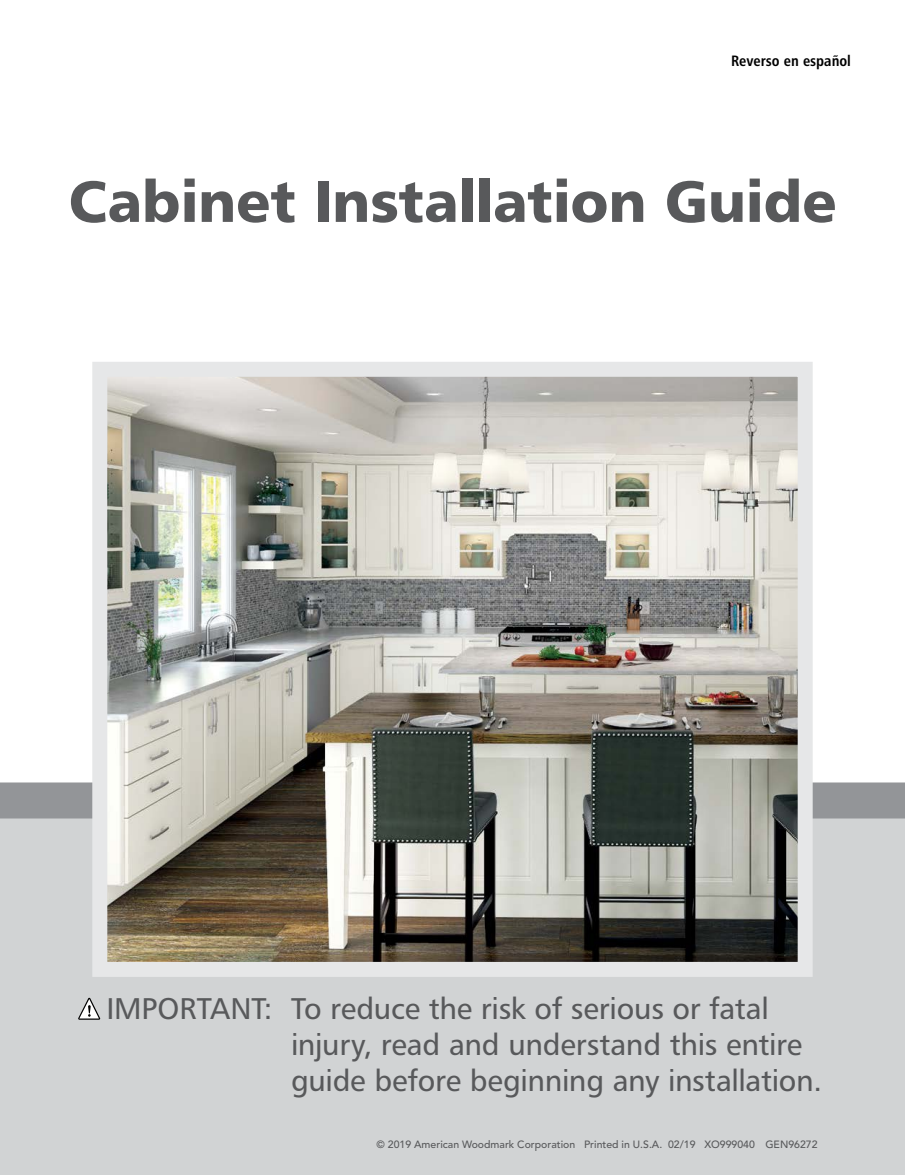
<style>
.page{position:relative;width:905px;height:1175px;background:#fff}
.page>*{position:absolute;margin:0;border:0;box-sizing:border-box;transform-origin:0 0}
.t1{font:57.75px "Humanist 777 BT Black B";letter-spacing:-.01em;color:#58595b}
.t2{font:30px/36px "Humanist 777 BT Roman B";letter-spacing:-.01em;color:#58595b}
.t3{font:15px "Humanist 777 BT Bold Condensed B";color:#000}
.t4{font:500 10.5px "Avenir";color:#58595b}
</style>
<div class="page">
<div style="left:0;top:802px;width:904px;height:372px;background:#d1d3d4"></div>
<div style="left:0;top:782px;width:904px;height:36px;background:#939598"></div>
<img style="left:108px;top:378px;width:688px;height:582px">
<div style="left:92px;top:362px;width:720px;height:614px;border:15px solid #e6e7e8"></div>
<svg style="left:78px;top:997px;width:22px;height:22px"></svg>
<p class="t3" style="left:731px;top:51px;width:121px">Reverso en español</p>
<h1 class="t1" style="left:68px;top:165px;width:769px">Cabinet Installation Guide</h1>
<p class="t2" style="left:291px;top:989px;width:532px;text-indent:-185px">IMPORTANT: To reduce the risk of serious or fatal injury, read and understand this entire guide before beginning any installation.</p>
<p class="t4" style="left:376px;top:1138px;width:442px">© 2019 American Woodmark Corporation Printed in U.S.A. 02/19 XO999040 GEN96272</p>
</div>
